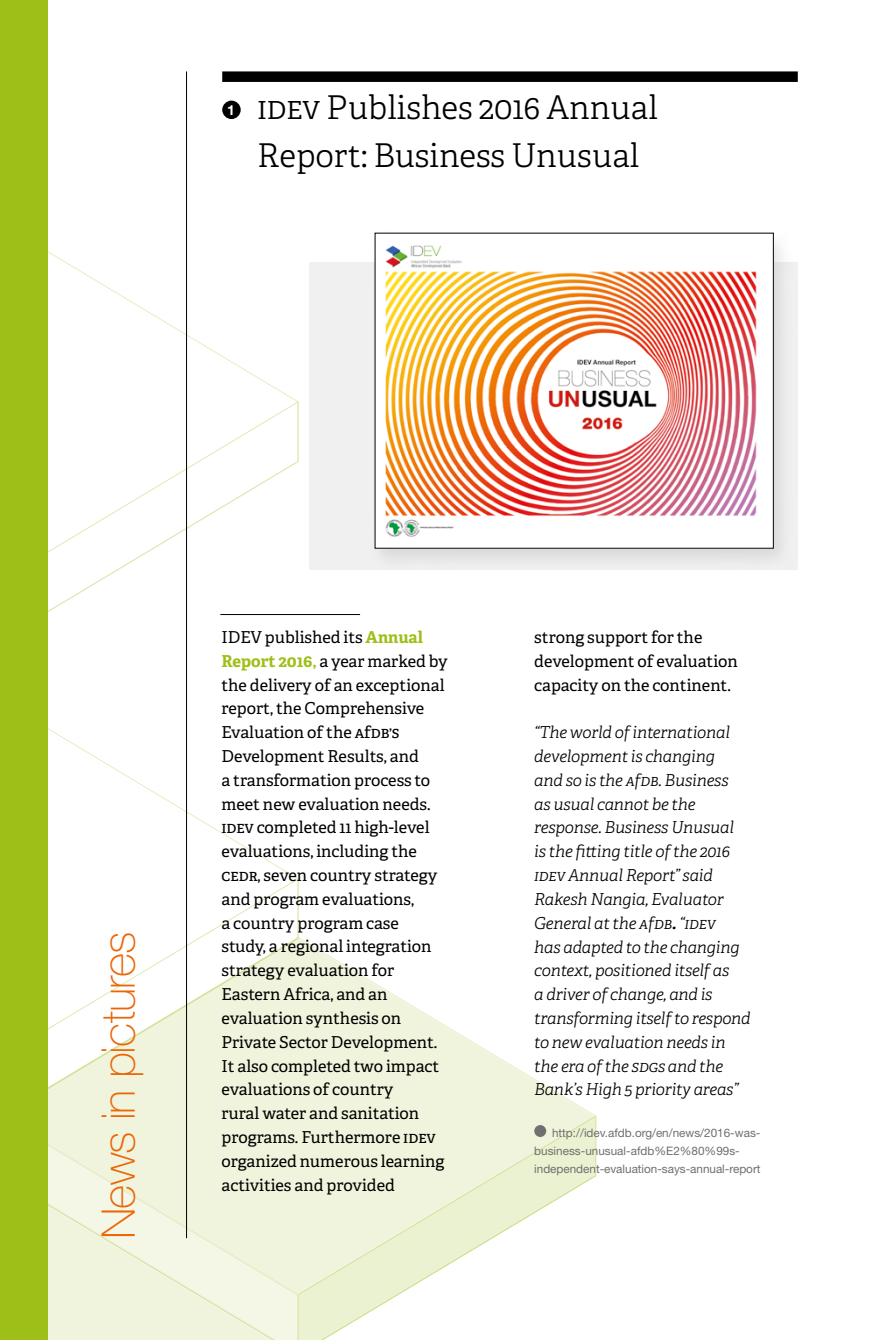
<style>
.page{position:relative;width:893px;height:1340px;background:#fff}
.page>*{position:absolute;margin:0;border:0;box-sizing:border-box;transform-origin:0 0}
.t1{font:100 46.38px "Helvetica Neue LT Std";letter-spacing:-.02em;color:#ec6608}
.t2{font:300 32.73px/47.6px "Adelle";color:#000}
.t3{font:16.45px/23.8px "Adelle";color:#000}
.t4{font:italic 300 16.45px/23.8px "Adelle";letter-spacing:-.01em;color:#000}
.t5{font:700 14px "Helvetica Neue LT Std";color:#fff}
.t6{font:11.72px/17.8px "Helvetica Neue LT Std";color:#706f6f}
.s1{font-weight:700;color:#9dbf17}
.s2{font-weight:700}
</style>
<div class="page">
<svg style="left:48px;top:400px;width:251px;height:212px"></svg>
<svg style="left:299px;top:937px;width:294px;height:177px"></svg>
<svg style="left:299px;top:1114px;width:298px;height:225px"></svg>
<svg style="left:48px;top:1118px;width:251px;height:221px;background:#f0f4de"></svg>
<svg style="left:48px;top:877px;width:251px;height:241px"></svg>
<div style="left:0;top:0;width:48px;height:1339px;background:#9dbf17"></div>
<hr style="left:186px;top:71px;width:1px;height:1167px;background:#000">
<div style="left:310px;top:262px;width:488px;height:307px;background:#f0f0f0"></div>
<div style="left:222px;top:71px;width:576px;height:11px;background:#000"></div>
<div style="left:222px;top:101px;width:19px;height:18px;background:#000;border-radius:50%"></div>
<div style="left:534px;top:1125px;width:12px;height:11px;background:#706f6f;border-radius:50%"></div>
<div style="left:367px;top:228px;width:427px;height:343px;background:#000;opacity:.1"></div>
<img style="left:377px;top:235px;width:394px;height:311px">
<hr style="left:220px;top:614px;width:140px;height:1px;background:#000">
<p class="t5" style="left:227px;top:101px;width:9px">1</p>
<h2 class="t2" style="left:257px;top:84px;width:402px">IDEV Publishes 2016 Annual<br>Report: Business Unusual</h2>
<h1 class="t1" style="left:92px;top:1239px;width:309px;rotate:-90deg">News in pictures</h1>
<p class="t3" style="left:221px;top:625px;width:228px">IDEV published its <span class="s1">Annual<br>Report 2016,</span> a year marked by the delivery of an exceptional report, the Comprehensive<br>Evaluation of the AfDB’s<br>Development Results, and<br>a transformation process to meet new evaluation needs.<br>IDEV completed 11 high-level evaluations, including the<br>CEDR, seven country strategy and program evaluations,<br>a country program case<br>study, a regional integration strategy evaluation for<br>Eastern Africa, and an evaluation synthesis on<br>Private Sector Development.<br>It also completed two impact evaluations of country<br>rural water and sanitation programs. Furthermore IDEV organized numerous learning activities and provided</p>
<p class="t3" style="left:534px;top:625px;width:205px">strong support for the development of evaluation capacity on the continent.</p>
<p class="t4" style="left:534px;top:720px;width:218px">“The world of international development is changing<br>and so is the AfDB. Business<br>as usual cannot be the response. Business Unusual<br>is the fitting title of the 2016<br>IDEV Annual Report” said<br>Rakesh Nangia, Evaluator<br>General at the AfDB<span class="s2">.</span> “IDEV<br>has adapted to the changing context, positioned itself as<br>a driver of change, and is transforming itself to respond to new evaluation needs in the era of the SDGs and the<br>Bank’s High 5 priority areas”</p>
<p class="t6" style="left:534px;top:1123px;width:228px;text-indent:18px">http://idev.afdb.org/en/news/2016-was&shy;business-unusual-afdb%E2%80%99s&shy;independent-evaluation-says-annual-report</p>
</div>
